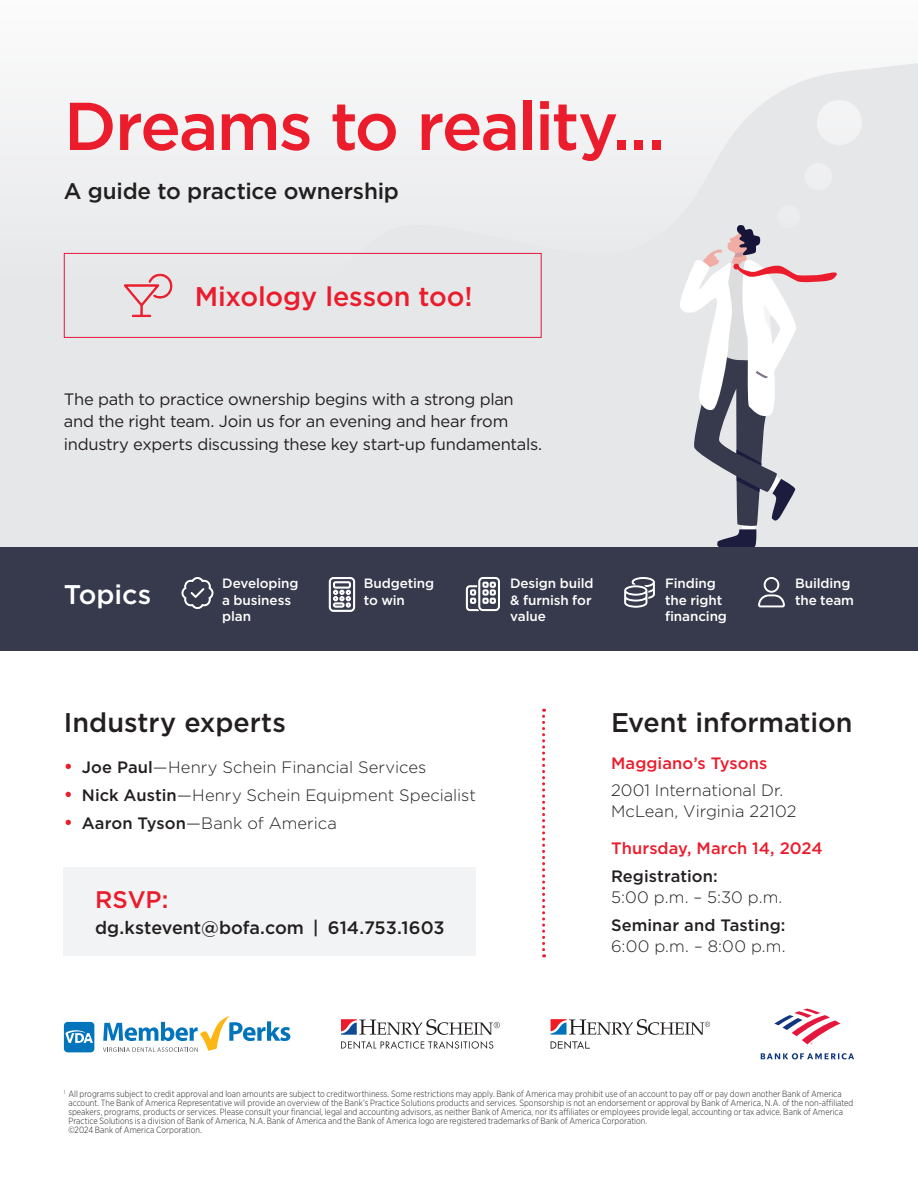
<style>
.page{position:relative;width:918px;height:1188px;background:#fff}
.page>*{position:absolute;margin:0;border:0;box-sizing:border-box;transform-origin:0 0}
.t1{font:500 67.5px "Gotham";letter-spacing:-.03em;color:#eb1c2c}
.t2{font:500 27px "Gotham";color:#231f20}
.t3{font:500 27px "Gotham";letter-spacing:-.005em;color:#eb1c2c}
.t4{font:500 27px "Gotham";letter-spacing:-.005em;color:#fff}
.t5{font:500 24px "Gotham";color:#eb1c2c}
.t6{font:500 22.5px "Gotham";letter-spacing:-.01em;color:#231f20}
.t7{font:500 18px "Gotham";letter-spacing:-.005em;color:#231f20}
.t8{font:300 16.5px/21px "Gotham";color:#231f20}
.t9{font:16.5px/22.5px "Gotham";letter-spacing:-.02em;color:#231f20}
.t10{font:500 16.5px "Gotham";letter-spacing:.005em;color:#eb1c2c}
.t11{font:500 16.5px/21px "Gotham";letter-spacing:.005em;color:#231f20}
.bullets{font:500 13.5px/16.5px "Gotham";letter-spacing:-.01em;color:#fff}
.t12{font:300 9px/9px "Gotham Narrow";letter-spacing:.005em;color:#231f20;scale:.95 1}
.s1{font-weight:500;font-size:18.75px;color:#eb1c2c}
.s2{font-weight:500}
.s3{font-weight:300}
</style>
<div class="page">
<div style="left:0;top:0;width:918px;height:562px;background:#e6e7e9"></div>
<svg style="left:0;top:0;width:918px;height:338px"></svg>
<div style="left:817px;top:100px;width:45px;height:45px;background:#f2f3f4;border-radius:50%"></div>
<div style="left:805px;top:163px;width:27px;height:27px;background:#eeeff0;border-radius:50%"></div>
<div style="left:777px;top:205px;width:23px;height:23px;background:#ebecee;border-radius:50%"></div>
<svg style="left:678px;top:224px;width:160px;height:324px"></svg>
<div style="left:0;top:548px;width:918px;height:103px;background:#373a4d"></div>
<svg style="left:123px;top:273px;width:50px;height:44px"></svg>
<div style="left:64px;top:253px;width:478px;height:85px;border:1px solid #e4183e"></div>
<div style="left:64px;top:867px;width:412px;height:89px;background:#f2f3f4"></div>
<svg style="left:341px;top:1041px;width:152px;height:8px"></svg>
<svg style="left:341px;top:1019px;width:159px;height:16px"></svg>
<svg style="left:551px;top:1019px;width:159px;height:16px"></svg>
<svg style="left:551px;top:1041px;width:39px;height:8px"></svg>
<svg style="left:329px;top:577px;width:26px;height:35px"></svg>
<svg style="left:542px;top:709px;width:3px;height:248px"></svg>
<svg style="left:64px;top:1022px;width:30px;height:30px"></svg>
<svg style="left:103px;top:1016px;width:187px;height:36px"></svg>
<svg style="left:761px;top:1053px;width:93px;height:6px"></svg>
<svg style="left:774px;top:1009px;width:66px;height:35px"></svg>
<svg style="left:182px;top:577px;width:31px;height:32px"></svg>
<svg style="left:466px;top:577px;width:34px;height:34px"></svg>
<svg style="left:624px;top:577px;width:31px;height:30px"></svg>
<svg style="left:758px;top:577px;width:27px;height:30px"></svg>
<p class="t1" style="left:64px;top:82px;width:603px">Dreams to reality...</p>
<p class="t6" style="left:64px;top:177px;width:337px">A guide to practice ownership</p>
<p class="t3" style="left:195px;top:278px;width:279px">Mixology lesson too!</p>
<p class="t9" style="left:64px;top:387px;width:480px">The path to practice ownership begins with a strong plan and the right team. Join us for an evening and hear from industry experts discussing these key start-up fundamentals.</p>
<p class="t4" style="left:64px;top:577px;width:89px">Topics</p>
<p class="bullets" style="left:364px;top:575px;width:72px">Budgeting to win</p>
<p class="bullets" style="left:222px;top:575px;width:78px">Developing a business plan</p>
<p class="bullets" style="left:510px;top:575px;width:85px">Design build &amp; furnish for value</p>
<p class="bullets" style="left:665px;top:575px;width:63px">Finding the right financing</p>
<p class="bullets" style="left:795px;top:575px;width:61px">Building the team</p>
<p class="t2" style="left:64px;top:705px;width:224px">Industry experts</p>
<p class="t8" style="left:64px;top:756px;width:364px"><span class="s1">•</span> <span class="s2">Joe Paul</span>—Henry Schein Financial Services</p>
<p class="t8" style="left:64px;top:784px;width:414px"><span class="s1">•</span> <span class="s2">Nick Austin</span>—Henry Schein Equipment Specialist</p>
<p class="t8" style="left:64px;top:812px;width:275px"><span class="s1">•</span> <span class="s2">Aaron Tyson</span>—Bank of America</p>
<p class="t5" style="left:95px;top:884px;width:75px">RSVP:</p>
<p class="t7" style="left:95px;top:916px;width:351px">dg.kstevent@bofa.com | 614.753.1603</p>
<p class="t2" style="left:611px;top:705px;width:243px">Event information</p>
<p class="t10" style="left:611px;top:752px;width:158px">Maggiano’s Tysons</p>
<p class="t8" style="left:611px;top:780px;width:187px">2001 International Dr.<br>McLean, Virginia 22102</p>
<p class="t10" style="left:611px;top:837px;width:213px">Thursday, March 14, 2024</p>
<p class="t8" style="left:611px;top:865px;width:173px"><span class="s2">Registration:<br></span>5:00 p.m. – 5:30 p.m.</p>
<p class="t11" style="left:611px;top:914px;width:176px">Seminar and Tasting:<br><span class="s3">6:00 p.m. – 8:00 p.m.</span></p>
<p class="t12" style="left:68px;top:1089px;width:828px;text-indent:-4px"><sup>1</sup> All programs subject to credit approval and loan amounts are subject to creditworthiness. Some restrictions may apply. Bank of America may prohibit use of an account to pay off or pay down another Bank of America account. The Bank of America Representative will provide an overview of the Bank’s Practice Solutions products and services. Sponsorship is not an endorsement or approval by Bank of America, N.A. of the non-affiliated speakers, programs, products or services. Please consult your financial, legal and accounting advisors, as neither Bank of America, nor its affiliates or employees provide legal, accounting or tax advice. Bank of America Practice Solutions is a division of Bank of America, N.A. Bank of America and the Bank of America logo are registered trademarks of Bank of America Corporation.<br>©2024 Bank of America Corporation.</p>
</div>
